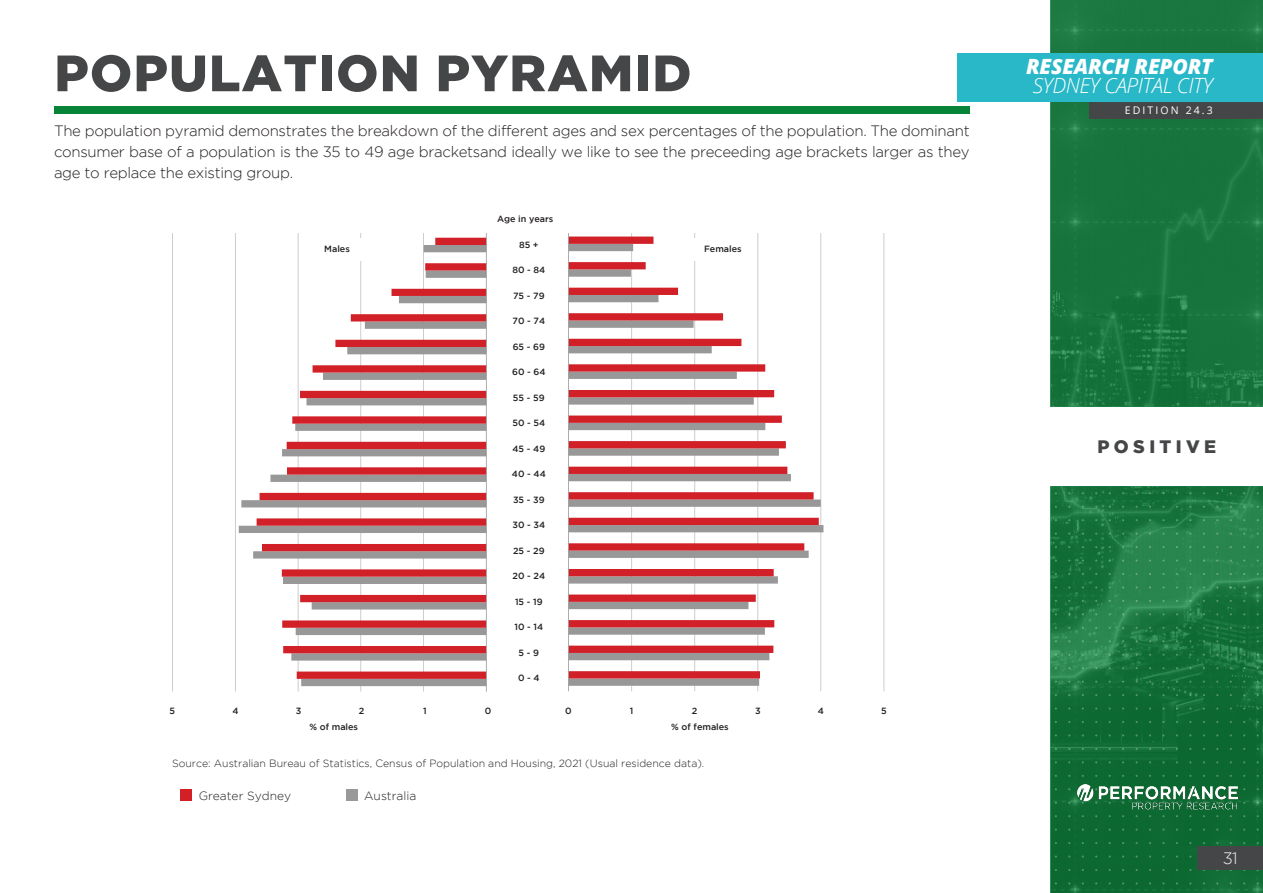
<style>
.page{position:relative;width:1263px;height:893px;background:#fff}
.page>*{position:absolute;margin:0;border:0;box-sizing:border-box;transform-origin:0 0}
.Sub-Title_Grey{font:900 51px "Gotham";letter-spacing:.025em;color:#454647}
.t1{font:italic 300 21px "Open Sans";letter-spacing:-.02em;color:#fff}
.t2{font:italic 800 21px "Open Sans";letter-spacing:-.01em;color:#fff}
.t3{font:900 18px "Gotham";letter-spacing:.245em;color:#454647}
.t4{font:300 16.5px "Gotham";color:#f2f3f4}
.t5{font:300 15px/21px "Gotham";letter-spacing:-.02em;color:#231f20;text-align:justify}
.Text_for_graphs{font:300 12px "Gotham";color:#231f20}
.Text_for_graphs-2{font:300 10.5px "Gotham";color:#231f20}
.t6{font:10.5px "Open Sans";letter-spacing:.2em;color:#fff}
.Text_for_graphs_Small{font:500 9px "Gotham";color:#231f20}
</style>
<div class="page">
<div style="left:1051px;top:0;width:212px;height:407px;background:#17743c"></div>
<svg style="left:1050px;top:486px;width:213px;height:407px;fill:#116e36"></svg>
<div style="left:1197px;top:846px;width:66px;height:23px;background:#454647"></div>
<img style="left:1077px;top:785px;width:160px;height:25px">
<div style="left:1089px;top:101px;width:174px;height:18px;background:#454647"></div>
<div style="left:957px;top:53px;width:306px;height:48px;background:#29b8c7"></div>
<svg style="left:172px;top:234px;width:315px;height:457px"></svg>
<svg style="left:568px;top:234px;width:317px;height:457px"></svg>
<div style="left:54px;top:106px;width:916px;height:8px;background:#088439"></div>
<div style="left:181px;top:789px;width:11px;height:11px;background:#d32026"></div>
<div style="left:346px;top:789px;width:11px;height:11px;background:#999"></div>
<div style="left:304px;top:238px;width:66px;height:22px;background:#fff"></div>
<div style="left:692px;top:238px;width:62px;height:22px;background:#fff"></div>
<p class="Sub-Title_Grey" style="left:54px;top:44px;width:638px">POPULATION PYRAMID</p>
<p class="t5" style="left:54px;top:120px;width:917px">The population pyramid demonstrates the breakdown of the different ages and sex percentages of the population. The dominant consumer base of a population is the 35 to 49 age bracketsand ideally we like to see the preceeding age brackets larger as they age to replace the existing group.</p>
<p class="Text_for_graphs_Small" style="left:497px;top:214px;width:58px">Age in years</p>
<p class="Text_for_graphs_Small" style="left:519px;top:239px;width:21px">85 +</p>
<p class="Text_for_graphs_Small" style="left:512px;top:265px;width:35px">80 - 84</p>
<p class="Text_for_graphs_Small" style="left:513px;top:290px;width:33px">75 - 79</p>
<p class="Text_for_graphs_Small" style="left:512px;top:316px;width:34px">70 - 74</p>
<p class="Text_for_graphs_Small" style="left:513px;top:341px;width:34px">65 - 69</p>
<p class="Text_for_graphs_Small" style="left:512px;top:367px;width:35px">60 - 64</p>
<p class="Text_for_graphs_Small" style="left:513px;top:392px;width:33px">55 - 59</p>
<p class="Text_for_graphs_Small" style="left:512px;top:418px;width:34px">50 - 54</p>
<p class="Text_for_graphs_Small" style="left:512px;top:443px;width:34px">45 - 49</p>
<p class="Text_for_graphs_Small" style="left:512px;top:469px;width:35px">40 - 44</p>
<p class="Text_for_graphs_Small" style="left:513px;top:494px;width:33px">35 - 39</p>
<p class="Text_for_graphs_Small" style="left:512px;top:520px;width:34px">30 - 34</p>
<p class="Text_for_graphs_Small" style="left:513px;top:545px;width:33px">25 - 29</p>
<p class="Text_for_graphs_Small" style="left:512px;top:571px;width:34px">20 - 24</p>
<p class="Text_for_graphs_Small" style="left:515px;top:596px;width:29px">15 - 19</p>
<p class="Text_for_graphs_Small" style="left:514px;top:622px;width:30px">10 - 14</p>
<p class="Text_for_graphs_Small" style="left:519px;top:647px;width:22px">5 - 9</p>
<p class="Text_for_graphs_Small" style="left:518px;top:673px;width:23px">0 - 4</p>
<p class="Text_for_graphs_Small" style="left:324px;top:244px;width:27px">Males</p>
<p class="Text_for_graphs_Small" style="left:704px;top:244px;width:39px">Females</p>
<p class="Text_for_graphs_Small" style="left:169px;top:706px;width:7px">5</p>
<p class="Text_for_graphs_Small" style="left:232px;top:706px;width:8px">4</p>
<p class="Text_for_graphs_Small" style="left:296px;top:706px;width:7px">3</p>
<p class="Text_for_graphs_Small" style="left:359px;top:706px;width:7px">2</p>
<p class="Text_for_graphs_Small" style="left:423px;top:706px;width:5px">1</p>
<p class="Text_for_graphs_Small" style="left:485px;top:706px;width:8px">0</p>
<p class="Text_for_graphs_Small" style="left:565px;top:706px;width:8px">0</p>
<p class="Text_for_graphs_Small" style="left:630px;top:706px;width:5px">1</p>
<p class="Text_for_graphs_Small" style="left:692px;top:706px;width:7px">2</p>
<p class="Text_for_graphs_Small" style="left:755px;top:706px;width:7px">3</p>
<p class="Text_for_graphs_Small" style="left:818px;top:706px;width:8px">4</p>
<p class="Text_for_graphs_Small" style="left:881px;top:706px;width:7px">5</p>
<p class="Text_for_graphs_Small" style="left:309px;top:722px;width:50px">% of males</p>
<p class="Text_for_graphs_Small" style="left:671px;top:722px;width:59px">% of females</p>
<p class="Text_for_graphs-2" style="left:172px;top:758px;width:534px">Source: Australian Bureau of Statistics, Census of Population and Housing, 2021 (Usual residence data).</p>
<p class="Text_for_graphs" style="left:199px;top:789px;width:94px">Greater Sydney</p>
<p class="Text_for_graphs" style="left:364px;top:789px;width:54px">Australia</p>
<h2 class="t2" style="left:1026px;top:51px;width:188px">RESEARCH REPORT</h2>
<h2 class="t1" style="left:1033px;top:71px;width:181px">SYDNEY CAPITAL CITY</h2>
<p class="t6" style="left:1125px;top:103px;width:89px">EDITION 24.3</p>
<p class="t3" style="left:1097px;top:436px;width:120px">POSITIVE</p>
<p class="t4" style="left:1223px;top:849px;width:16px">31</p>
</div>
